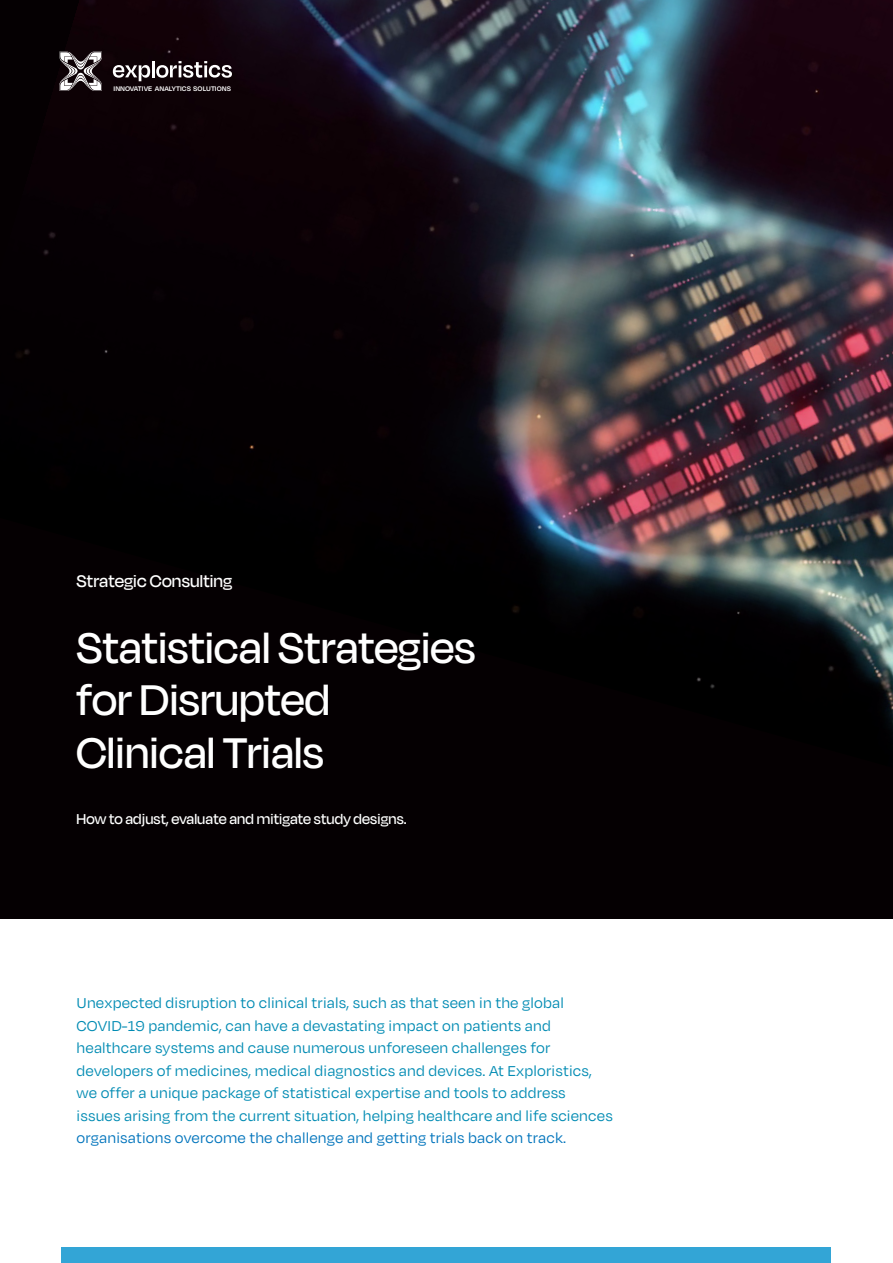
<style>
.page{position:relative;width:893px;height:1263px;background:#fff}
.page>*{position:absolute;margin:0;border:0;box-sizing:border-box;transform-origin:0 0}
.H0__White{font:500 49.5px/52.5px "Degular Display";letter-spacing:.005em;color:#fff}
.Intro_Paragraph_Whit{font:500 19.5px "Degular Display";letter-spacing:.01em;color:#fff}
.body{font:16.5px "Degular";letter-spacing:.01em;color:#008bb3}
.body-2{font:16.5px "Degular";letter-spacing:.01em;color:#0174bc}
.Intro_Paragraph_Whit-2{font:500 16.5px "Degular Display";letter-spacing:.01em;color:#fff}
.t1{font:600 7.65px "Degular";letter-spacing:.005em;color:#fff}
</style>
<div class="page">
<div style="left:62px;top:1247px;width:769px;height:16px;background:#33a5d6"></div>
<div style="left:0;top:0;width:893px;height:918px;background:#050002"></div>
<img style="left:17px;top:0;width:876px;height:730px">
<svg style="left:113px;top:61px;width:120px;height:21px"></svg>
<svg style="left:59px;top:52px;width:43px;height:39px"></svg>
<p class="t1" style="left:114px;top:84px;width:119px">INNOVATIVE ANALYTICS SOLUTIONS</p>
<p class="t1" style="left:114px;top:84px;width:119px">INNOVATIVE ANALYTICS SOLUTIONS</p>
<p class="Intro_Paragraph_Whit" style="left:77px;top:570px;width:157px">Strategic Consulting</p>
<p class="H0__White" style="left:77px;top:620px;width:400px">Statistical Strategies for Disrupted<br>Clinical Trials</p>
<p class="Intro_Paragraph_Whit-2" style="left:77px;top:810px;width:332px">How to adjust, evaluate and mitigate study designs.</p>
<p class="body" style="left:77px;top:993px;width:489px">Unexpected disruption to clinical trials, such as that seen in the global</p>
<p class="body" style="left:77px;top:1015px;width:476px">COVID-19 pandemic, can have a devastating impact on patients and</p>
<p class="body" style="left:77px;top:1038px;width:475px">healthcare systems and cause numerous unforeseen challenges for</p>
<p class="body" style="left:77px;top:1060px;width:517px">developers of medicines, medical diagnostics and devices. At Exploristics,</p>
<p class="body" style="left:77px;top:1083px;width:491px">we offer a unique package of statistical expertise and tools to address</p>
<p class="body" style="left:77px;top:1105px;width:538px">issues arising from the current situation, helping healthcare and life sciences</p>
<p class="body-2" style="left:77px;top:1128px;width:491px">organisations overcome the challenge and getting trials back on track.</p>
</div>
